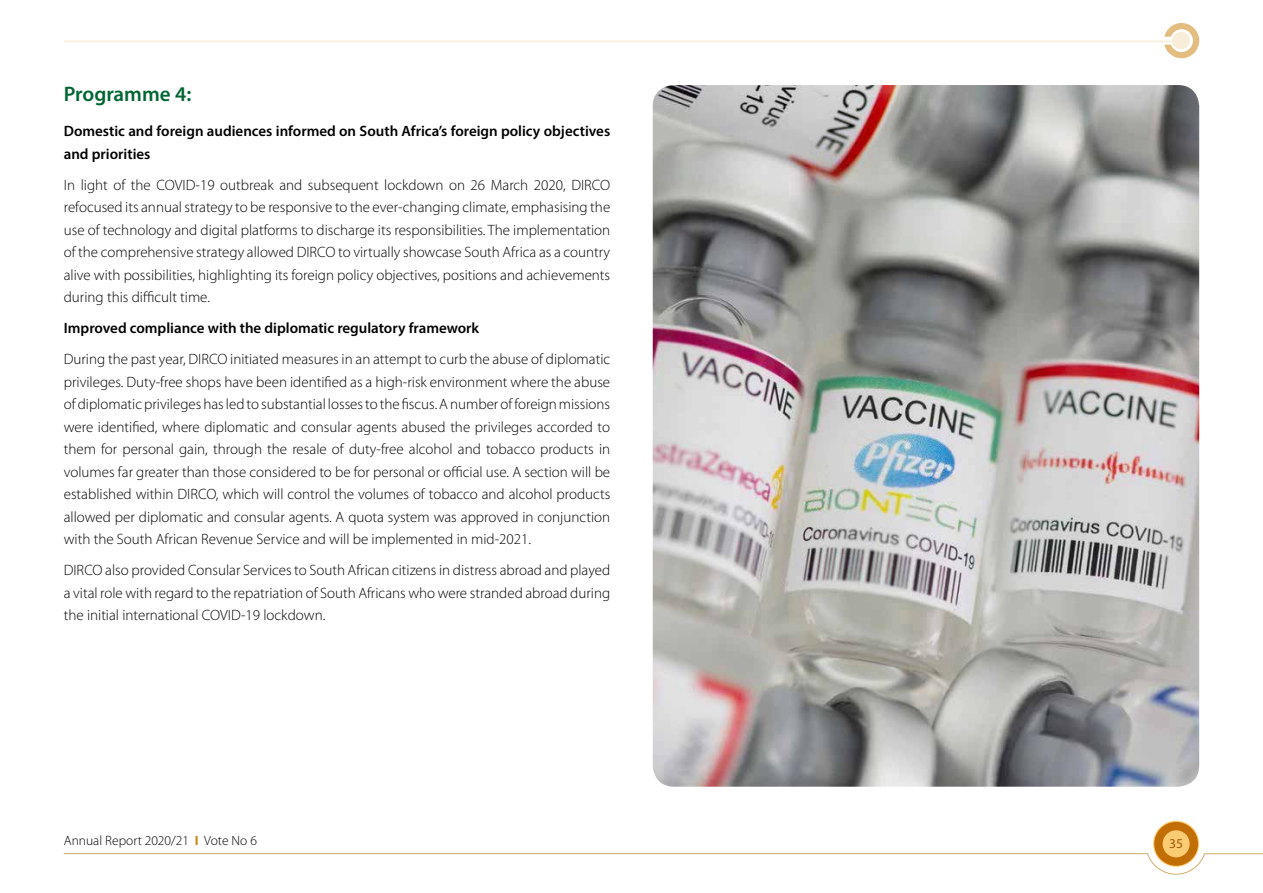
<style>
.page{position:relative;width:1263px;height:893px;background:#fff}
.page>*{position:absolute;margin:0;border:0;box-sizing:border-box;transform-origin:0 0}
.t1{font:600 21px "Myriad Pro";color:#006532}
.t2{font:300 15px/22.5px "Myriad Pro";color:#000;text-align:justify}
.t3{font:600 15px/22.5px "Myriad Pro";color:#000}
.t4{font:300 13.5px "Myriad Pro";color:#000}
.t5{font:13.5px "Myriad Pro";color:#a05a09}
.s1{font-weight:700;color:#c58a10}
</style>
<div class="page">
<svg style="left:63px;top:822px;width:1200px;height:53px"></svg>
<svg style="left:1164px;top:23px;width:35px;height:35px"></svg>
<div style="left:1172px;top:32px;width:18px;height:17px;background:#f7edd8;border-radius:50%"></div>
<hr style="left:64px;top:41px;width:1111px;height:1px;background:#f7edd8">
<img style="left:653px;top:85px;width:546px;height:702px">
<h1 class="t1" style="left:64px;top:80px;width:129px">Programme 4:</h1>
<p class="t3" style="left:64px;top:119px;width:548px">Domestic and foreign audiences informed on South Africa’s foreign policy objectives and priorities</p>
<p class="t2" style="left:64px;top:173px;width:548px">In light of the COVID-19 outbreak and subsequent lockdown on 26 March 2020, DIRCO refocused its annual strategy to be responsive to the ever-changing climate, emphasising the use of technology and digital platforms to discharge its responsibilities. The implementation of the comprehensive strategy allowed DIRCO to virtually showcase South Africa as a country alive with possibilities, highlighting its foreign policy objectives, positions and achievements during this difficult time.</p>
<p class="t3" style="left:64px;top:316px;width:417px">Improved compliance with the diplomatic regulatory framework</p>
<p class="t2" style="left:64px;top:348px;width:548px">During the past year, DIRCO initiated measures in an attempt to curb the abuse of diplomatic privileges. Duty-free shops have been identified as a high-risk environment where the abuse of diplomatic privileges has led to substantial losses to the fiscus. A number of foreign missions were identified, where diplomatic and consular agents abused the privileges accorded to them for personal gain, through the resale of duty-free alcohol and tobacco products in volumes far greater than those considered to be for personal or official use. A section will be established within DIRCO, which will control the volumes of tobacco and alcohol products allowed per diplomatic and consular agents. A quota system was approved in conjunction with the South African Revenue Service and will be implemented in mid-2021.</p>
<p class="t2" style="left:64px;top:559px;width:548px">DIRCO also provided Consular Services to South African citizens in distress abroad and played a vital role with regard to the repatriation of South Africans who were stranded abroad during the initial international COVID-19 lockdown.</p>
<p class="t4" style="left:64px;top:833px;width:195px">Annual Report 2020/21 <span class="s1">I</span> Vote No 6</p>
<p class="t5" style="left:1169px;top:836px;width:15px">35</p>
</div>
